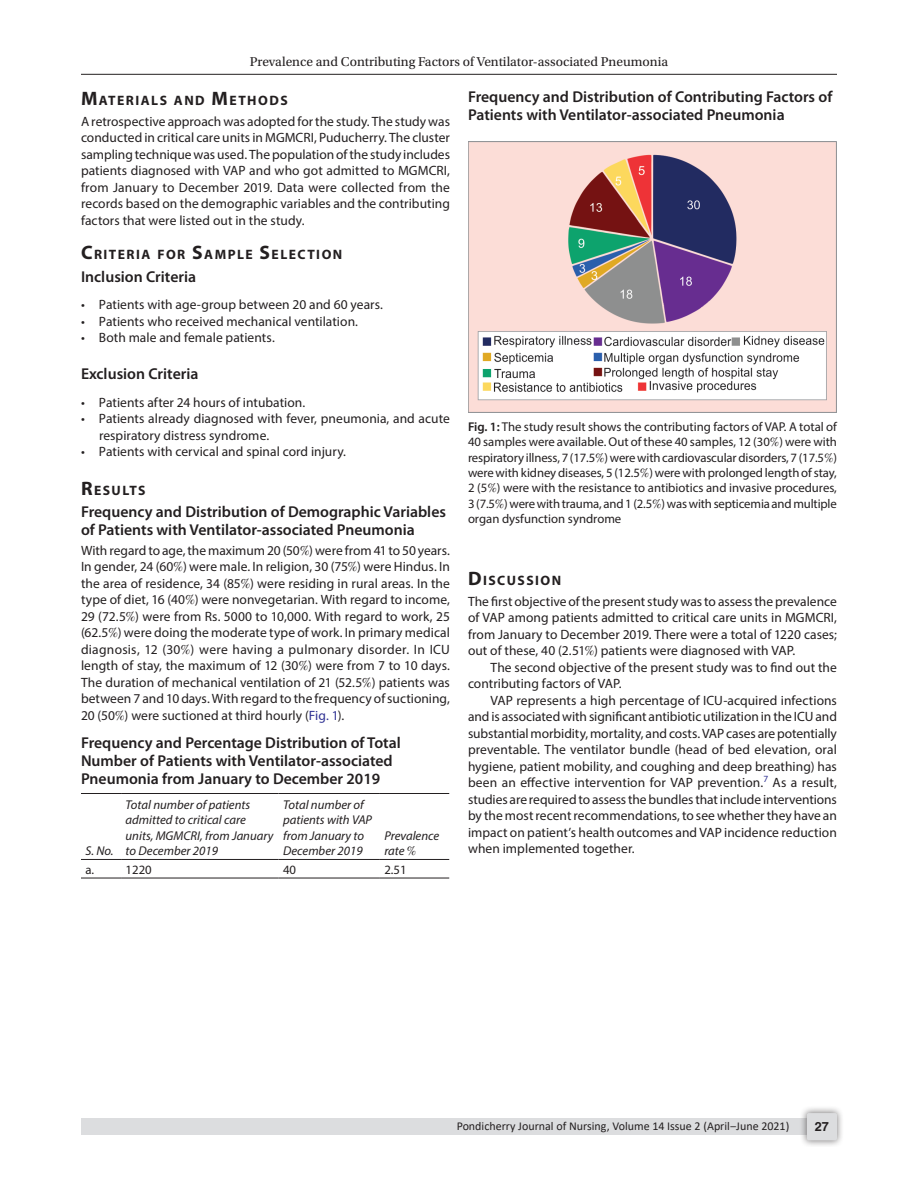
<style>
.page{position:relative;width:918px;height:1188px;background:#fff}
.page>*{position:absolute;margin:0;border:0;box-sizing:border-box;transform-origin:0 0}
.Head-2{font:600 15.75px/18px "Myriad Pro";color:#231f20}
.Head-2-stk{font:600 15.75px/18px "Myriad Pro";color:#231f20}
.Head-1{font:700 13.65px "Myriad Pro";letter-spacing:.105em;color:#231f20}
.Para-NoIndent{font:13.5px/16.5px "Myriad Pro";letter-spacing:.005em;color:#231f20;text-align:justify}
.Para-Indent{font:13.5px/16.5px "Myriad Pro";letter-spacing:.005em;color:#231f20}
.List-Bullet{font:13.5px/16.5px "Myriad Pro";color:#231f20}
.List-Bullet-first{font:13.5px "Myriad Pro";letter-spacing:.005em;color:#231f20}
.List-Bullet-last{font:13.5px "Myriad Pro";letter-spacing:.005em;color:#231f20}
.t1{font:13.5px "Utopia Std";color:#231f20}
.FigCaption{font:12.75px/15.3px "Myriad Pro";letter-spacing:-.01em;color:#231f20;text-align:justify}
.TableHeader{font:italic 12.75px/15.3px "Myriad Pro";color:#231f20}
.TableBody{font:12.75px "Myriad Pro";color:#231f20}
.t2{font:700 12.75px "Helvetica LT Std";color:#231f20}
.t3{font:12px "Calibri";color:#231f20}
.s1{font-size:19.5px}
.s2{font-family:"STIX General"}
.s3{color:#2e3092}
.s4{font-family:"STIX General";font-style:normal}
.s5{font-weight:600}
.s6{font-family:"Myriad Pro";font-size:12.75px}
</style>
<div class="page">
<hr style="left:81px;top:74px;width:756px;height:1px;background:#231f20">
<div style="left:81px;top:1119px;width:756px;height:16px;background:#dcdddf"></div>
<div style="left:800px;top:1106px;width:44px;height:41px;background:#231f20;opacity:.61"></div>
<div style="left:807px;top:1113px;width:30px;height:27px;background:#dcdddf;border-radius:2px"></div>
<hr style="left:81px;top:793px;width:40px;height:1px;background:#231f20">
<hr style="left:121px;top:793px;width:158px;height:1px;background:#231f20">
<hr style="left:279px;top:793px;width:101px;height:1px;background:#231f20">
<hr style="left:380px;top:793px;width:69px;height:1px;background:#231f20">
<hr style="left:81px;top:859px;width:40px;height:1px;background:#231f20">
<hr style="left:121px;top:859px;width:158px;height:1px;background:#231f20">
<hr style="left:279px;top:859px;width:101px;height:1px;background:#231f20">
<hr style="left:380px;top:859px;width:69px;height:1px;background:#231f20">
<hr style="left:81px;top:878px;width:40px;height:1px;background:#231f20">
<hr style="left:121px;top:878px;width:158px;height:1px;background:#231f20">
<hr style="left:279px;top:878px;width:101px;height:1px;background:#231f20">
<hr style="left:380px;top:878px;width:69px;height:1px;background:#231f20">
<img style="left:469px;top:141px;width:368px;height:271px">
<p class="t1" style="left:250px;top:55px;width:420px">Prevalence and Contributing Factors of Ventilator-associated Pneumonia</p>
<p class="Head-1" style="left:81px;top:91px;width:208px"><span class="s1">M</span>ATERIALS AND <span class="s1">M</span>ETHODS</p>
<p class="Para-NoIndent" style="left:81px;top:113px;width:371px">A retrospective approach was adopted for the study. The study was conducted in critical care units in MGMCRI, Puducherry. The cluster sampling technique was used. The population of the study includes patients diagnosed with VAP and who got admitted to MGMCRI, from January to December 2019. Data were collected from the records based on the demographic variables and the contributing factors that were listed out in the study.</p>
<p class="Head-1" style="left:81px;top:246px;width:263px"><span class="s1">C</span>RITERIA FOR <span class="s1">S</span>AMPLE <span class="s1">S</span>ELECTION</p>
<p class="Head-2-stk" style="left:81px;top:267px;width:117px">Inclusion Criteria</p>
<p class="List-Bullet-first" style="left:81px;top:297px;width:304px">• Patients with age-group between 20 and 60 years.</p>
<p class="List-Bullet" style="left:81px;top:313px;width:279px">• Patients who received mechanical ventilation.</p>
<p class="List-Bullet-last" style="left:81px;top:330px;width:195px">• Both male and female patients.</p>
<p class="Head-2" style="left:81px;top:364px;width:119px">Exclusion Criteria</p>
<p class="List-Bullet-first" style="left:81px;top:394px;width:226px">• Patients after 24 hours of intubation.</p>
<p class="List-Bullet" style="left:99px;top:410px;width:352px;text-indent:-18px">• Patients already diagnosed with fever, pneumonia, and acute respiratory distress syndrome.</p>
<p class="List-Bullet-last" style="left:81px;top:444px;width:266px">• Patients with cervical and spinal cord injury.</p>
<p class="Head-1" style="left:81px;top:481px;width:66px"><span class="s1">R</span>ESULTS</p>
<p class="Head-2-stk" style="left:81px;top:502px;width:367px">Frequency and Distribution of Demographic Variables of Patients with Ventilator-associated Pneumonia</p>
<p class="Para-NoIndent" style="left:81px;top:542px;width:371px">With regard to age, the maximum 20 (50<span class="s2">%</span>) were from 41 to 50 years.<br>In gender, 24 (60<span class="s2">%</span>) were male. In religion, 30 (75<span class="s2">%</span>) were Hindus. In the area of residence, 34 (85<span class="s2">%</span>) were residing in rural areas. In the type of diet, 16 (40<span class="s2">%</span>) were nonvegetarian. With regard to income, 29 (72.5<span class="s2">%</span>) were from Rs. 5000 to 10,000. With regard to work, 25 (62.5<span class="s2">%</span>) were doing the moderate type of work. In primary medical diagnosis, 12 (30<span class="s2">%</span>) were having a pulmonary disorder. In ICU length of stay, the maximum of 12 (30<span class="s2">%</span>) were from 7 to 10 days.<br>The duration of mechanical ventilation of 21 (52.5<span class="s2">%</span>) patients was between 7 and 10 days. With regard to the frequency of suctioning, 20 (50<span class="s2">%</span>) were suctioned at third hourly (<span class="s3">Fig. 1</span>).</p>
<p class="Head-2" style="left:81px;top:733px;width:321px">Frequency and Percentage Distribution of Total<br>Number of Patients with Ventilator-associated<br>Pneumonia from January to December 2019</p>
<p class="TableHeader" style="left:86px;top:843px;width:30px">S. No.</p>
<p class="TableHeader" style="left:126px;top:797px;width:149px">Total number of patients admitted to critical care units, MGMCRI, from January to December 2019</p>
<p class="TableHeader" style="left:283px;top:797px;width:90px">Total number of patients with VAP from January to<br>December 2019</p>
<p class="TableHeader" style="left:384px;top:828px;width:56px">Prevalence rate <span class="s4">%</span></p>
<p class="TableBody" style="left:86px;top:861px;width:10px">a.</p>
<p class="TableBody" style="left:126px;top:861px;width:28px">1220</p>
<p class="TableBody" style="left:283px;top:861px;width:15px">40</p>
<p class="TableBody" style="left:384px;top:861px;width:24px">2.51</p>
<p class="Head-2" style="left:468px;top:87px;width:366px">Frequency and Distribution of Contributing Factors of<br>Patients with Ventilator-associated Pneumonia</p>
<p class="FigCaption" style="left:468px;top:419px;width:371px"><span class="s5">Fig. 1:</span> The study result shows the contributing factors of VAP. A total of 40 samples were available. Out of these 40 samples, 12 (30<span class="s2">%</span>) were with respiratory illness, 7 (17.5<span class="s2">%</span>) were with cardiovascular disorders, 7 (17.5<span class="s2">%</span>) were with kidney diseases, 5 (12.5<span class="s2">%</span>) were with prolonged length of stay, 2 (5<span class="s2">%</span>) were with the resistance to antibiotics and invasive procedures, 3 (7.5<span class="s2">%</span>) were with trauma, and 1 (2.5<span class="s2">%</span>) was with septicemia and multiple organ dysfunction syndrome</p>
<p class="Head-1" style="left:468px;top:571px;width:95px"><span class="s1">D</span>ISCUSSION</p>
<p class="Para-NoIndent" style="left:468px;top:593px;width:371px">The first objective of the present study was to assess the prevalence of VAP among patients admitted to critical care units in MGMCRI, from January to December 2019. There were a total of 1220 cases; out of these, 40 (2.51<span class="s2">%</span>) patients were diagnosed with VAP.</p>
<p class="Para-Indent" style="left:468px;top:659px;width:370px;text-indent:22px">The second objective of the present study was to find out the contributing factors of VAP.</p>
<p class="Para-Indent" style="left:468px;top:692px;width:371px;text-align:justify;text-indent:22px">VAP represents a high percentage of ICU-acquired infections and is associated with significant antibiotic utilization in the ICU and substantial morbidity, mortality, and costs. VAP cases are potentially preventable. The ventilator bundle (head of bed elevation, oral hygiene, patient mobility, and coughing and deep breathing) has been an effective intervention for VAP prevention.<sup>7</sup> As a result, studies are required to assess the bundles that include interventions by the most recent recommendations, to see whether they have an impact on patient’s health outcomes and VAP incidence reduction when implemented together.</p>
<p class="t3" style="left:457px;top:1118px;width:334px">Pondicherry Journal of Nursing, Volume 14 Issue 2 (April<span class="s6">–</span>June 2021)</p>
<p class="t2" style="left:815px;top:1119px;width:16px">27</p>
</div>
